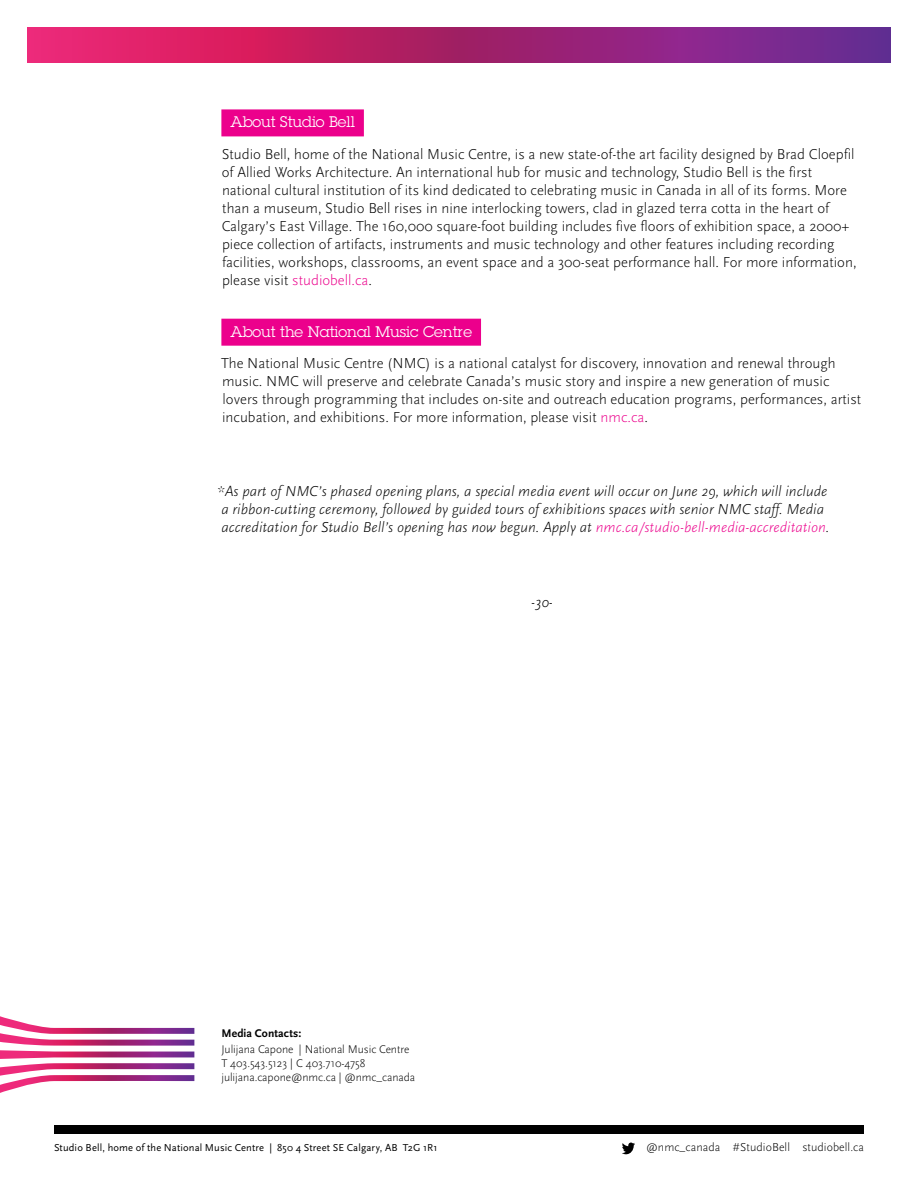
<style>
.page{position:relative;width:918px;height:1188px;background:#fff}
.page>*{position:absolute;margin:0;border:0;box-sizing:border-box;transform-origin:0 0}
.t1{font:300 15px/18px "Scala Sans";color:#000}
.t2{font:italic 300 15px/18px "Scala Sans";color:#000}
.t3{font:15px "Lubalin Graph Std";color:#fff}
.t4{font:300 12px "Scala Sans";letter-spacing:.005em;color:#000}
.t5{font:300 11.7px/14px "Scala Sans";letter-spacing:-.005em;color:#000}
.t6{font:700 11.7px "Scala Sans";letter-spacing:.005em;color:#000}
.t7{font:10.5px "Scala Sans";letter-spacing:.01em;color:#000}
.s1{color:#ec008c}
</style>
<div class="page">
<div style="left:221px;top:109px;width:143px;height:27px;background:#ec008c"></div>
<div style="left:221px;top:319px;width:260px;height:27px;background:#ec008c"></div>
<svg style="left:27px;top:27px;width:864px;height:36px;background:#ac2374"></svg>
<div style="left:54px;top:1125px;width:810px;height:9px;background:#000"></div>
<svg style="left:622px;top:1143px;width:13px;height:11px"></svg>
<svg style="left:0;top:1016px;width:194px;height:77px"></svg>
<p class="t3" style="left:230px;top:113px;width:126px">About Studio Bell</p>
<p class="t1" style="left:222px;top:145px;width:636px">Studio Bell, home of the National Music Centre, is a new state-of-the art facility designed by Brad Cloepfil of Allied Works Architecture. An international hub for music and technology, Studio Bell is the first national cultural institution of its kind dedicated to celebrating music in Canada in all of its forms. More than a museum, Studio Bell rises in nine interlocking towers, clad in glazed terra cotta in the heart of Calgary’s East Village. The 160,000 square-foot building includes five floors of exhibition space, a 2000+ piece collection of artifacts, instruments and music technology and other features including recording facilities, workshops, classrooms, an event space and a 300-seat performance hall. For more information, please visit <span class="s1">studiobell.ca</span>.</p>
<p class="t3" style="left:230px;top:322px;width:243px">About the National Music Centre</p>
<p class="t1" style="left:221px;top:355px;width:642px">The National Music Centre (NMC) is a national catalyst for discovery, innovation and renewal through music. NMC will preserve and celebrate Canada’s music story and inspire a new generation of music lovers through programming that includes on-site and outreach education programs, performances, artist incubation, and exhibitions. For more information, please visit <span class="s1">nmc.ca</span>.</p>
<p class="t2" style="left:218px;top:483px;width:613px">*As part of NMC’s phased opening plans, a special media event will occur on June 29, which will include a ribbon-cutting ceremony, followed by guided tours of exhibitions spaces with senior NMC staff. Media accreditation for Studio Bell’s opening has now begun. Apply at <span class="s1">nmc.ca/studio-bell-media-accreditation</span>.</p>
<p class="t2" style="left:531px;top:593px;width:23px">-30-</p>
<p class="t6" style="left:221px;top:1027px;width:82px">Media Contacts:</p>
<p class="t5" style="left:221px;top:1043px;width:195px">Julijana Capone | National Music Centre<br>T 403.543.5123 | C 403.710-4758 julijana.capone@nmc.ca | @nmc_canada</p>
<p class="t7" style="left:54px;top:1142px;width:385px">Studio Bell, home of the National Music Centre | 850 4 Street SE Calgary, AB T2G 1R1</p>
<p class="t4" style="left:646px;top:1141px;width:219px">@nmc_canada #StudioBell studiobell.ca</p>
</div>
